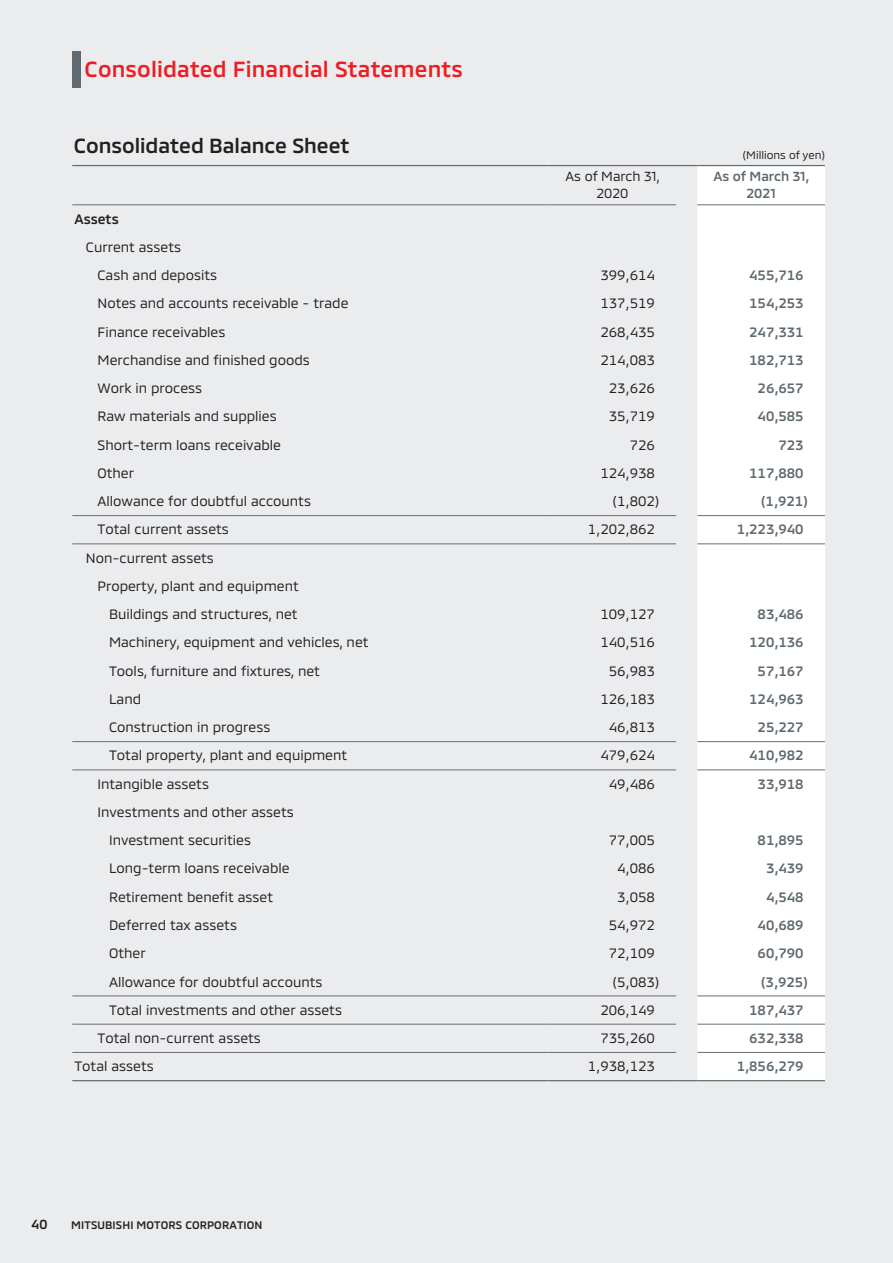
<style>
.page{position:relative;width:893px;height:1263px;background:#eaecee}
.page>*{position:absolute;margin:0;border:0;box-sizing:border-box;transform-origin:0 0}
.t1{font:500 22.5px "MMC";letter-spacing:.01em;color:#ee1d23}
.t2{font:500 21px "MMC";color:#231f20}
.t3{font:13.95px/28.2px "MMC";color:#231f20}
.t4{font:500 13.95px "MMC";color:#5f696f}
.t5{font:500 13.95px "MMC";color:#231f20}
.t6{font:13.5px/17.2px "MMC";color:#231f20;text-align:center}
.t7{font:500 13.5px/17.2px "MMC";color:#5f696f;text-align:center}
.t8{font:500 13.5px "MMC";color:#231f20}
.t9{font:500 11.25px "MMC";letter-spacing:.01em;color:#231f20}
.t10{font:11.25px "MMC";color:#231f20}
</style>
<div class="page">
<div style="left:697px;top:166px;width:128px;height:914px;background:#fff"></div>
<hr style="left:72px;top:996px;width:477px;height:1px;background:#6c6d70">
<hr style="left:549px;top:996px;width:127px;height:1px;background:#6c6d70">
<hr style="left:697px;top:996px;width:128px;height:1px;background:#6c6d70">
<hr style="left:72px;top:1024px;width:477px;height:1px;background:#6c6d70">
<hr style="left:549px;top:1024px;width:127px;height:1px;background:#6c6d70">
<hr style="left:697px;top:1024px;width:128px;height:1px;background:#6c6d70">
<hr style="left:72px;top:1052px;width:477px;height:1px;background:#6c6d70">
<hr style="left:549px;top:1052px;width:127px;height:1px;background:#6c6d70">
<hr style="left:697px;top:1052px;width:128px;height:1px;background:#6c6d70">
<hr style="left:72px;top:741px;width:477px;height:1px;background:#6c6d70">
<hr style="left:549px;top:741px;width:127px;height:1px;background:#6c6d70">
<hr style="left:697px;top:741px;width:128px;height:1px;background:#6c6d70">
<hr style="left:72px;top:770px;width:477px;height:1px;background:#6c6d70">
<hr style="left:549px;top:770px;width:127px;height:1px;background:#6c6d70">
<hr style="left:697px;top:770px;width:128px;height:1px;background:#6c6d70">
<hr style="left:72px;top:515px;width:477px;height:1px;background:#6c6d70">
<hr style="left:549px;top:515px;width:127px;height:1px;background:#6c6d70">
<hr style="left:697px;top:515px;width:128px;height:1px;background:#6c6d70">
<hr style="left:72px;top:544px;width:477px;height:1px;background:#6c6d70">
<hr style="left:549px;top:544px;width:127px;height:1px;background:#6c6d70">
<hr style="left:697px;top:544px;width:128px;height:1px;background:#6c6d70">
<hr style="left:72px;top:205px;width:477px;height:1px;background:#6c6d70">
<hr style="left:549px;top:205px;width:127px;height:1px;background:#6c6d70">
<hr style="left:697px;top:205px;width:128px;height:1px;background:#6c6d70">
<hr style="left:72px;top:165px;width:477px;height:1px;background:#5f696f">
<svg style="left:676px;top:165px;width:21px;height:1px"></svg>
<hr style="left:549px;top:165px;width:127px;height:1px;background:#5f696f">
<hr style="left:697px;top:165px;width:128px;height:1px;background:#5f696f">
<hr style="left:72px;top:1080px;width:477px;height:1px;background:#5f696f">
<svg style="left:676px;top:1080px;width:21px;height:1px"></svg>
<hr style="left:549px;top:1080px;width:127px;height:1px;background:#5f696f">
<hr style="left:697px;top:1080px;width:128px;height:1px;background:#5f696f">
<div style="left:72px;top:51px;width:9px;height:37px;background:#5f696f"></div>
<h1 class="t1" style="left:85px;top:51px;width:380px">Consolidated Financial Statements</h1>
<h2 class="t2" style="left:74px;top:128px;width:277px">Consolidated Balance Sheet</h2>
<p class="t5" style="left:74px;top:208px;width:46px">Assets</p>
<p class="t3" style="left:98px;top:231px;width:121px;text-indent:-12px">Current assets<br>Cash and deposits</p>
<p class="t10" style="left:743px;top:146px;width:84px">(Millions of yen)</p>
<p class="t6" style="left:565px;top:166px;width:96px">As of March 31,<br>2020</p>
<p class="t7" style="left:714px;top:166px;width:97px">As of March 31,<br>2021</p>
<p class="t3" style="left:600px;top:259px;width:56px">399,614</p>
<p class="t4" style="left:749px;top:264px;width:56px">455,716</p>
<p class="t3" style="left:98px;top:288px;width:253px">Notes and accounts receivable - trade</p>
<p class="t3" style="left:600px;top:288px;width:56px">137,519</p>
<p class="t4" style="left:749px;top:292px;width:56px">154,253</p>
<p class="t3" style="left:98px;top:316px;width:129px">Finance receivables</p>
<p class="t3" style="left:600px;top:316px;width:56px">268,435</p>
<p class="t4" style="left:749px;top:321px;width:56px">247,331</p>
<p class="t3" style="left:98px;top:344px;width:214px">Merchandise and finished goods</p>
<p class="t3" style="left:600px;top:344px;width:56px">214,083</p>
<p class="t4" style="left:749px;top:349px;width:56px">182,713</p>
<p class="t3" style="left:98px;top:372px;width:106px">Work in process</p>
<p class="t3" style="left:609px;top:372px;width:48px">23,626</p>
<p class="t4" style="left:758px;top:377px;width:48px">26,657</p>
<p class="t3" style="left:98px;top:401px;width:181px">Raw materials and supplies</p>
<p class="t3" style="left:609px;top:401px;width:48px">35,719</p>
<p class="t4" style="left:758px;top:405px;width:48px">40,585</p>
<p class="t3" style="left:98px;top:429px;width:185px">Short-term loans receivable</p>
<p class="t3" style="left:630px;top:429px;width:27px">726</p>
<p class="t4" style="left:779px;top:434px;width:27px">723</p>
<p class="t3" style="left:98px;top:457px;width:38px">Other</p>
<p class="t3" style="left:600px;top:457px;width:56px">124,938</p>
<p class="t4" style="left:749px;top:462px;width:56px">117,880</p>
<p class="t3" style="left:98px;top:485px;width:215px">Allowance for doubtful accounts</p>
<p class="t3" style="left:613px;top:485px;width:48px">(1,802)</p>
<p class="t4" style="left:761px;top:490px;width:48px">(1,921)</p>
<p class="t3" style="left:98px;top:514px;width:133px">Total current assets</p>
<p class="t3" style="left:588px;top:514px;width:68px">1,202,862</p>
<p class="t4" style="left:737px;top:518px;width:68px">1,223,940</p>
<p class="t3" style="left:86px;top:542px;width:129px">Non-current assets</p>
<p class="t3" style="left:98px;top:570px;width:203px">Property, plant and equipment</p>
<p class="t3" style="left:109px;top:598px;width:190px">Buildings and structures, net</p>
<p class="t3" style="left:600px;top:598px;width:56px">109,127</p>
<p class="t4" style="left:758px;top:603px;width:48px">83,486</p>
<p class="t3" style="left:109px;top:627px;width:261px">Machinery, equipment and vehicles, net</p>
<p class="t3" style="left:600px;top:627px;width:56px">140,516</p>
<p class="t4" style="left:749px;top:631px;width:56px">120,136</p>
<p class="t3" style="left:109px;top:655px;width:212px">Tools, furniture and fixtures, net</p>
<p class="t3" style="left:609px;top:655px;width:48px">56,983</p>
<p class="t4" style="left:758px;top:660px;width:48px">57,167</p>
<p class="t3" style="left:109px;top:683px;width:34px">Land</p>
<p class="t3" style="left:600px;top:683px;width:56px">126,183</p>
<p class="t4" style="left:749px;top:688px;width:56px">124,963</p>
<p class="t3" style="left:109px;top:711px;width:163px">Construction in progress</p>
<p class="t3" style="left:609px;top:711px;width:48px">46,813</p>
<p class="t4" style="left:758px;top:716px;width:48px">25,227</p>
<p class="t3" style="left:109px;top:740px;width:240px">Total property, plant and equipment</p>
<p class="t3" style="left:600px;top:740px;width:56px">479,624</p>
<p class="t4" style="left:749px;top:744px;width:56px">410,982</p>
<p class="t3" style="left:98px;top:768px;width:113px">Intangible assets</p>
<p class="t3" style="left:609px;top:768px;width:48px">49,486</p>
<p class="t4" style="left:758px;top:773px;width:48px">33,918</p>
<p class="t3" style="left:109px;top:796px;width:186px;text-indent:-12px">Investments and other assets<br>Investment securities</p>
<p class="t3" style="left:609px;top:824px;width:48px">77,005</p>
<p class="t4" style="left:758px;top:829px;width:48px">81,895</p>
<p class="t3" style="left:109px;top:853px;width:182px">Long-term loans receivable</p>
<p class="t3" style="left:617px;top:853px;width:39px">4,086</p>
<p class="t4" style="left:766px;top:857px;width:39px">3,439</p>
<p class="t3" style="left:109px;top:881px;width:166px">Retirement benefit asset</p>
<p class="t3" style="left:617px;top:881px;width:39px">3,058</p>
<p class="t4" style="left:766px;top:886px;width:39px">4,548</p>
<p class="t3" style="left:109px;top:909px;width:129px">Deferred tax assets</p>
<p class="t3" style="left:609px;top:909px;width:48px">54,972</p>
<p class="t4" style="left:758px;top:914px;width:48px">40,689</p>
<p class="t3" style="left:109px;top:937px;width:38px">Other</p>
<p class="t3" style="left:609px;top:937px;width:48px">72,109</p>
<p class="t4" style="left:758px;top:942px;width:48px">60,790</p>
<p class="t3" style="left:109px;top:966px;width:215px">Allowance for doubtful accounts</p>
<p class="t3" style="left:613px;top:966px;width:48px">(5,083)</p>
<p class="t4" style="left:761px;top:970px;width:48px">(3,925)</p>
<p class="t3" style="left:109px;top:994px;width:234px">Total investments and other assets</p>
<p class="t3" style="left:600px;top:994px;width:56px">206,149</p>
<p class="t4" style="left:749px;top:999px;width:56px">187,437</p>
<p class="t3" style="left:98px;top:1022px;width:165px">Total non-current assets</p>
<p class="t3" style="left:600px;top:1022px;width:56px">735,260</p>
<p class="t4" style="left:749px;top:1027px;width:56px">632,338</p>
<p class="t3" style="left:74px;top:1050px;width:81px">Total assets</p>
<p class="t3" style="left:588px;top:1050px;width:68px">1,938,123</p>
<p class="t4" style="left:737px;top:1055px;width:68px">1,856,279</p>
<p class="t8" style="left:31px;top:1214px;width:18px">40</p>
<p class="t9" style="left:71px;top:1215px;width:193px">MITSUBISHI MOTORS CORPORATION</p>
</div>
